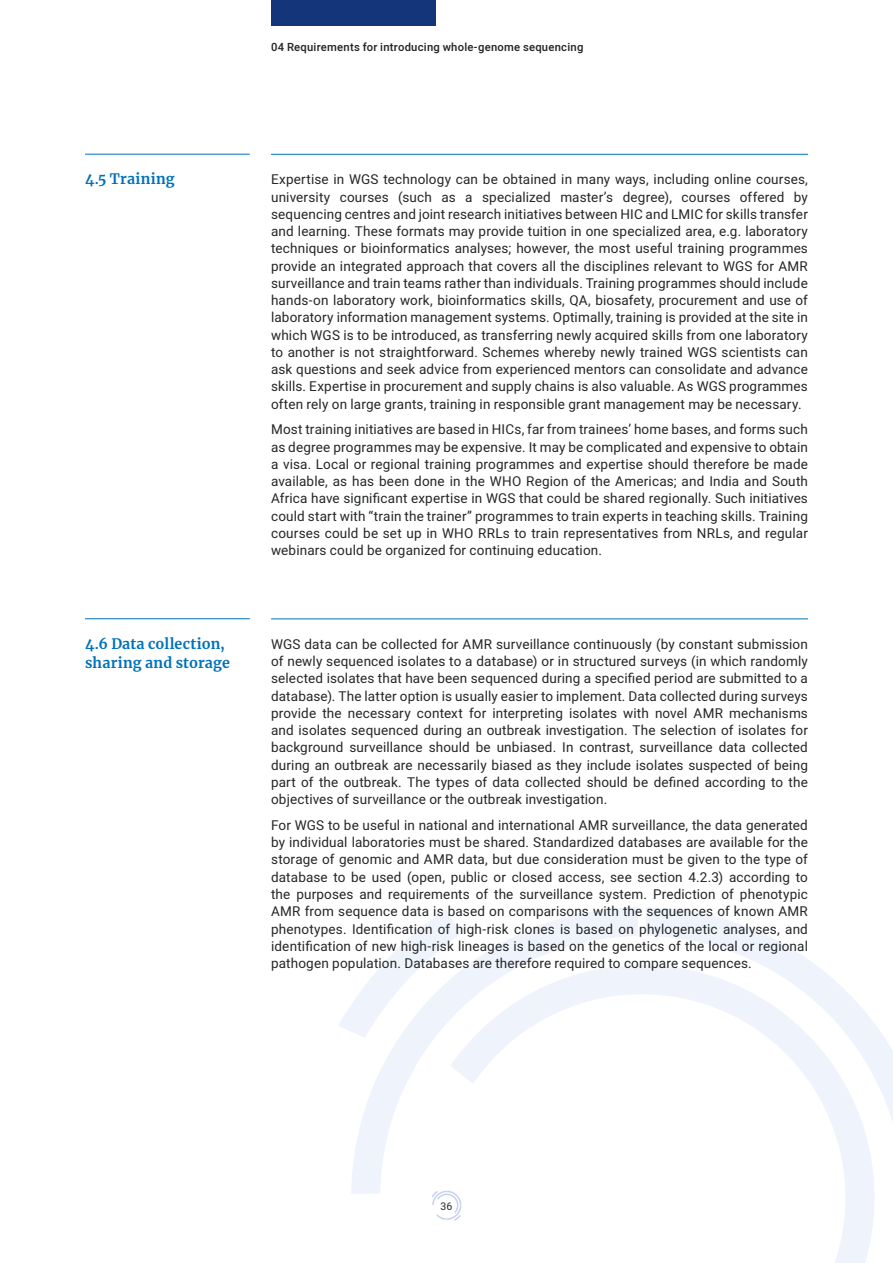
<style>
.page{position:relative;width:893px;height:1263px;background:#fff}
.page>*{position:absolute;margin:0;border:0;box-sizing:border-box;transform-origin:0 0}
.t1{font:700 14.25px/19.5px "Merriweather";letter-spacing:.015em;color:#0072ba}
.t2{font:13.5px/17.2px "Heebo";letter-spacing:.01em;color:#242627;text-align:justify}
.t3{font:500 11.25px "Heebo";letter-spacing:.02em;color:#242627}
.t4{font:10.5px "Heebo";color:#242627}
</style>
<div class="page">
<svg style="left:338px;top:1006px;width:13px;height:25px"></svg>
<svg style="left:646px;top:907px;width:247px;height:215px"></svg>
<svg style="left:351px;top:907px;width:287px;height:287px"></svg>
<svg style="left:450px;top:965px;width:424px;height:298px"></svg>
<div style="left:271px;top:0;width:165px;height:26px;background:#15357b"></div>
<svg style="left:432px;top:1191px;width:29px;height:30px"></svg>
<hr style="left:85px;top:154px;width:165px;height:1px;background:#0072ba">
<hr style="left:85px;top:618px;width:165px;height:1px;background:#0072ba">
<hr style="left:271px;top:154px;width:537px;height:1px;background:#0072ba">
<hr style="left:271px;top:619px;width:537px;height:1px;background:#0072ba">
<p class="t3" style="left:271px;top:39px;width:314px">04 Requirements for introducing whole-genome sequencing</p>
<p class="t1" style="left:85px;top:169px;width:91px">4.5 Training</p>
<p class="t1" style="left:85px;top:633px;width:147px">4.6 Data collection, sharing and storage</p>
<p class="t2" style="left:271px;top:171px;width:538px">Expertise in WGS technology can be obtained in many ways, including online courses, university courses (such as a specialized master’s degree), courses offered by sequencing centres and joint research initiatives between HIC and LMIC for skills transfer and learning. These formats may provide tuition in one specialized area, e.g. laboratory techniques or bioinformatics analyses; however, the most useful training programmes provide an integrated approach that covers all the disciplines relevant to WGS for AMR surveillance and train teams rather than individuals. Training programmes should include hands-on laboratory work, bioinformatics skills, QA, biosafety, procurement and use of laboratory information management systems. Optimally, training is provided at the site in which WGS is to be introduced, as transferring newly acquired skills from one laboratory to another is not straightforward. Schemes whereby newly trained WGS scientists can ask questions and seek advice from experienced mentors can consolidate and advance skills. Expertise in procurement and supply chains is also valuable. As WGS programmes often rely on large grants, training in responsible grant management may be necessary.</p>
<p class="t2" style="left:271px;top:421px;width:538px">Most training initiatives are based in HICs, far from trainees’ home bases, and forms such as degree programmes may be expensive. It may be complicated and expensive to obtain a visa. Local or regional training programmes and expertise should therefore be made available, as has been done in the WHO Region of the Americas; and India and South Africa have significant expertise in WGS that could be shared regionally. Such initiatives could start with “train the trainer” programmes to train experts in teaching skills. Training courses could be set up in WHO RRLs to train representatives from NRLs, and regular webinars could be organized for continuing education.</p>
<p class="t2" style="left:271px;top:635px;width:538px">WGS data can be collected for AMR surveillance continuously (by constant submission of newly sequenced isolates to a database) or in structured surveys (in which randomly selected isolates that have been sequenced during a specified period are submitted to a database). The latter option is usually easier to implement. Data collected during surveys provide the necessary context for interpreting isolates with novel AMR mechanisms and isolates sequenced during an outbreak investigation. The selection of isolates for background surveillance should be unbiased. In contrast, surveillance data collected during an outbreak are necessarily biased as they include isolates suspected of being part of the outbreak. The types of data collected should be defined according to the objectives of surveillance or the outbreak investigation.</p>
<p class="t2" style="left:271px;top:816px;width:538px">For WGS to be useful in national and international AMR surveillance, the data generated by individual laboratories must be shared. Standardized databases are available for the storage of genomic and AMR data, but due consideration must be given to the type of database to be used (open, public or closed access, see section 4.2.3) according to the purposes and requirements of the surveillance system. Prediction of phenotypic AMR from sequence data is based on comparisons with the sequences of known AMR phenotypes. Identification of high-risk clones is based on phylogenetic analyses, and identification of new high-risk lineages is based on the genetics of the local or regional pathogen population. Databases are therefore required to compare sequences.</p>
<p class="t4" style="left:440px;top:1198px;width:13px">36</p>
</div>
